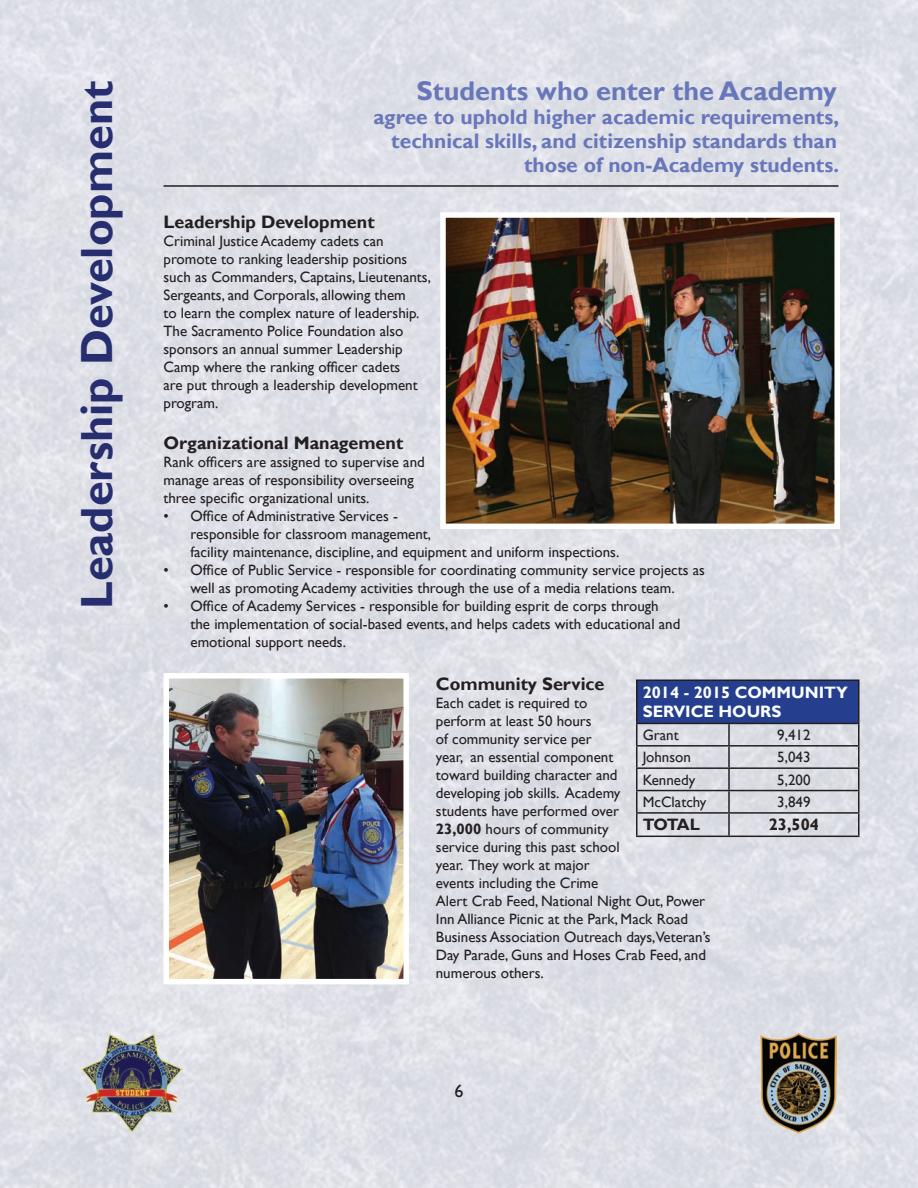
<style>
.page{position:relative;width:918px;height:1188px;background:#fff}
.page>*{position:absolute;margin:0;border:0;box-sizing:border-box;transform-origin:0 0}
.t1{font:700 45px "Gill Sans";color:#262e6f}
.t2{font:700 27px "Gill Sans";color:#6877ba}
.t3{font:700 21px/24px "Gill Sans";color:#6877ba;text-align:right}
.t4{font:700 18px "Gill Sans";color:#231f20}
.t5{font:18px "Gill Sans";color:#231f20}
.t6{font:700 16.5px/19.8px "Gill Sans";color:#fdfefe}
.t7{font:700 16.5px "Gill Sans";color:#231f20}
.t8{font:15px/18px "Gill Sans";color:#231f20}
.s1{font-weight:700}
</style>
<div class="page">
<img style="left:0;top:0;width:918px;height:1188px">
<img style="left:81px;top:1033px;width:102px;height:101px">
<img style="left:761px;top:1033px;width:75px;height:100px">
<hr style="left:164px;top:185px;width:674px;height:2px;background:#231f20">
<div style="left:637px;top:680px;width:222px;height:43px;background:#253f8e"></div>
<hr style="left:636px;top:680px;width:93px;height:1px;background:#231f20">
<hr style="left:636px;top:681px;width:2px;height:42px;background:#231f20">
<hr style="left:729px;top:680px;width:131px;height:1px;background:#231f20">
<hr style="left:858px;top:681px;width:2px;height:42px;background:#231f20">
<hr style="left:636px;top:723px;width:93px;height:1px;background:#231f20">
<hr style="left:636px;top:724px;width:2px;height:21px;background:#231f20">
<hr style="left:729px;top:723px;width:131px;height:1px;background:#231f20">
<hr style="left:728px;top:724px;width:2px;height:21px;background:#231f20">
<hr style="left:858px;top:724px;width:2px;height:21px;background:#231f20">
<hr style="left:636px;top:745px;width:93px;height:2px;background:#231f20">
<hr style="left:636px;top:747px;width:2px;height:20px;background:#231f20">
<hr style="left:729px;top:745px;width:131px;height:2px;background:#231f20">
<hr style="left:728px;top:747px;width:2px;height:20px;background:#231f20">
<hr style="left:858px;top:747px;width:2px;height:20px;background:#231f20">
<hr style="left:636px;top:767px;width:93px;height:2px;background:#231f20">
<hr style="left:636px;top:769px;width:2px;height:21px;background:#231f20">
<hr style="left:729px;top:767px;width:131px;height:2px;background:#231f20">
<hr style="left:728px;top:769px;width:2px;height:21px;background:#231f20">
<hr style="left:858px;top:769px;width:2px;height:21px;background:#231f20">
<hr style="left:636px;top:790px;width:93px;height:1px;background:#231f20">
<hr style="left:636px;top:791px;width:2px;height:21px;background:#231f20">
<hr style="left:729px;top:790px;width:131px;height:1px;background:#231f20">
<hr style="left:728px;top:791px;width:2px;height:21px;background:#231f20">
<hr style="left:858px;top:791px;width:2px;height:21px;background:#231f20">
<hr style="left:636px;top:812px;width:93px;height:2px;background:#231f20">
<hr style="left:636px;top:814px;width:2px;height:22px;background:#231f20">
<hr style="left:729px;top:812px;width:131px;height:2px;background:#231f20">
<hr style="left:728px;top:814px;width:2px;height:22px;background:#231f20">
<hr style="left:858px;top:814px;width:2px;height:22px;background:#231f20">
<hr style="left:636px;top:836px;width:93px;height:1px;background:#231f20">
<hr style="left:729px;top:836px;width:131px;height:1px;background:#231f20">
<img style="left:447px;top:219px;width:386px;height:303px">
<div style="left:440px;top:212px;width:400px;height:317px;border:6px solid #fff"></div>
<img style="left:170px;top:679px;width:233px;height:299px">
<div style="left:164px;top:673px;width:245px;height:311px;border:5px solid #fff"></div>
<h1 class="t1" style="left:70px;top:609px;width:530px;rotate:-90deg">Leadership Development</h1>
<h2 class="t2" style="left:417px;top:74px;width:422px">Students who enter the Academy</h2>
<h3 class="t3" style="left:373px;top:105px;width:467px">agree to uphold higher academic requirements, technical skills, and citizenship standards than those of non-Academy students.</h3>
<p class="t4" style="left:164px;top:211px;width:213px">Leadership Development</p>
<p class="t8" style="left:164px;top:232px;width:269px">Criminal Justice Academy cadets can promote to ranking leadership positions such as Commanders, Captains, Lieutenants, Sergeants, and Corporals, allowing them<br>to learn the complex nature of leadership.<br>The Sacramento Police Foundation also sponsors an annual summer Leadership Camp where the ranking officer cadets<br>are put through a leadership development program.</p>
<p class="t4" style="left:164px;top:432px;width:241px">Organizational Management</p>
<p class="t8" style="left:164px;top:453px;width:263px">Rank officers are assigned to supervise and manage areas of responsibility overseeing three specific organizational units.</p>
<p class="t8" style="left:190px;top:507px;width:430px;text-indent:-27px">• Office of Administrative Services -<br>responsible for classroom management,<br>facility maintenance, discipline, and equipment and uniform inspections.</p>
<p class="t8" style="left:164px;top:561px;width:543px;text-align:center">• Office of Public Service - responsible for coordinating community service projects as well as promoting Academy activities through the use of a media relations team.</p>
<p class="t8" style="left:190px;top:597px;width:491px;text-indent:-27px">• Office of Academy Services - responsible for building esprit de corps through the implementation of social-based events, and helps cadets with educational and emotional support needs.</p>
<p class="t4" style="left:436px;top:673px;width:170px">Community Service</p>
<p class="t8" style="left:436px;top:695px;width:276px">Each cadet is required to<br>perform at least 50 hours<br>of community service per<br>year, an essential component<br>toward building character and<br>developing job skills. Academy<br>students have performed over<br><span class="s1">23,000</span> hours of community<br>service during this past school<br>year. They work at major<br>events including the Crime<br>Alert Crab Feed, National Night Out, Power<br>Inn Alliance Picnic at the Park, Mack Road<br>Business Association Outreach days,Veteran’s<br>Day Parade, Guns and Hoses Crab Feed, and numerous others.</p>
<p class="t6" style="left:643px;top:683px;width:206px">2014 - 2015 COMMUNITY<br>SERVICE HOURS</p>
<p class="t8" style="left:643px;top:726px;width:37px">Grant</p>
<p class="t8" style="left:777px;top:726px;width:35px">9,412</p>
<p class="t8" style="left:643px;top:748px;width:50px">Johnson</p>
<p class="t8" style="left:777px;top:748px;width:35px">5,043</p>
<p class="t8" style="left:643px;top:771px;width:54px">Kennedy</p>
<p class="t8" style="left:777px;top:771px;width:35px">5,200</p>
<p class="t8" style="left:643px;top:793px;width:65px">McClatchy</p>
<p class="t8" style="left:777px;top:793px;width:35px">3,849</p>
<p class="t7" style="left:643px;top:815px;width:59px">TOTAL</p>
<p class="t7" style="left:769px;top:815px;width:52px">23,504</p>
<p class="t5" style="left:454px;top:1081px;width:10px">6</p>
</div>
